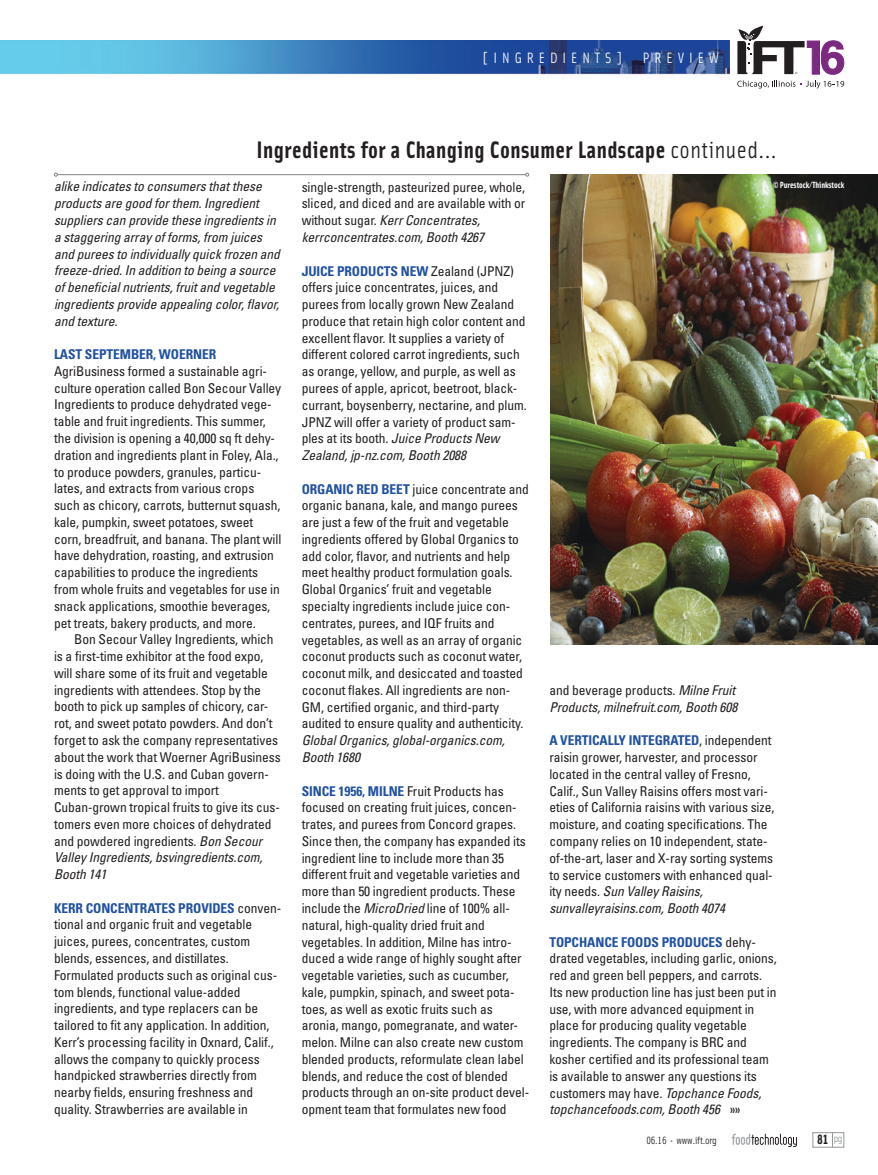
<style>
.page{position:relative;width:878px;height:1175px;background:#fff}
.page>*{position:absolute;margin:0;border:0;box-sizing:border-box;transform-origin:0 0}
.t1{font:24px "Solex Bold Lining";letter-spacing:.02em;color:#231f20}
.t2{font:15px "Solex Regular Lining";letter-spacing:.33em;color:#fff}
.t3{font:condensed 13.5px/16.8px "Univers LT Std";letter-spacing:-.005em;color:#231f20}
.t4{font:italic condensed 13.5px/16.8px "Univers LT Std";letter-spacing:-.005em;color:#231f20}
.t5{font:700 condensed 13.5px "Univers LT Std";letter-spacing:-.005em;color:#2151a0}
.t6{font:13.5px "Solex Bold Lining";color:#231f20}
.t7{font:10.5px "Solex Regular Lining";letter-spacing:-.02em;color:#231f20}
.t8{font:9px "Solex Bold Lining";letter-spacing:-.005em;color:#fff}
.s1{font-family:"Solex Regular Lining"}
.s2{font-style:italic}
.s3{font-weight:700;color:#2151a0}
.s4{font-style:normal}
.s5{color:#949698}
</style>
<div class="page">
<div style="left:812px;top:1132px;width:32px;height:15px;border:1px solid #949698"></div>
<svg style="left:731px;top:1133px;width:65px;height:14px"></svg>
<img style="left:0;top:40px;width:729px;height:38px">
<svg style="left:737px;top:26px;width:107px;height:63px"></svg>
<hr style="left:57px;top:174px;width:468px;height:1px;background:#808285">
<img style="left:550px;top:175px;width:328px;height:469px">
<p class="t2" style="left:482px;top:48px;width:142px">[INGREDIENTS]</p>
<p class="t2" style="left:642px;top:48px;width:78px">PREVIEW</p>
<h1 class="t1" style="left:256px;top:134px;width:521px">Ingredients for a Changing Consumer Landscape <span class="s1">continued...</span></h1>
<p class="t4" style="left:54px;top:178px;width:227px">alike indicates to consumers that these products are good for them. Ingredient suppliers can provide these ingredients in a staggering array of forms, from juices and purees to individually quick frozen and freeze-dried. In addition to being a source of beneficial nutrients, fruit and vegetable ingredients provide appealing color, flavor, and texture.</p>
<p class="t5" style="left:54px;top:346px;width:164px">LAST SEPTEMBER, WOERNER</p>
<p class="t3" style="left:54px;top:362px;width:229px">AgriBusiness formed a sustainable agri&shy;culture operation called Bon Secour Valley Ingredients to produce dehydrated vege&shy;table and fruit ingredients. This summer, the division is opening a 40,000 sq ft dehy&shy;dration and ingredients plant in Foley, Ala., to produce powders, granules, particu&shy;lates, and extracts from various crops such as chicory, carrots, butternut squash, kale, pumpkin, sweet potatoes, sweet corn, breadfruit, and banana. The plant will have dehydration, roasting, and extrusion capabilities to produce the ingredients from whole fruits and vegetables for use in snack applications, smoothie beverages, pet treats, bakery products, and more.</p>
<p class="t3" style="left:54px;top:631px;width:228px;text-indent:20px">Bon Secour Valley Ingredients, which is a first-time exhibitor at the food expo, will share some of its fruit and vegetable ingredients with attendees. Stop by the booth to pick up samples of chicory, car&shy;rot, and sweet potato powders. And don’t forget to ask the company representatives about the work that Woerner AgriBusiness is doing with the U.S. and Cuban govern&shy;ments to get approval to import Cuban-grown tropical fruits to give its cus&shy;tomers even more choices of dehydrated and powdered ingredients. <span class="s2">Bon Secour Valley Ingredients, bsvingredients.com, Booth 141</span></p>
<p class="t3" style="left:54px;top:899px;width:229px"><span class="s3">KERR CONCENTRATES PROVIDES</span> conven&shy;tional and organic fruit and vegetable juices, purees, concentrates, custom blends, essences, and distillates.<br>Formulated products such as original cus&shy;tom blends, functional value-added ingredients, and type replacers can be tailored to fit any application. In addition, Kerr’s processing facility in Oxnard, Calif., allows the company to quickly process handpicked strawberries directly from nearby fields, ensuring freshness and quality. Strawberries are available in</p>
<p class="t3" style="left:302px;top:178px;width:225px">single-strength, pasteurized puree, whole, sliced, and diced and are available with or without sugar. <span class="s2">Kerr Concentrates, kerrconcentrates.com, Booth 4267</span></p>
<p class="t3" style="left:302px;top:262px;width:227px"><span class="s3">JUICE PRODUCTS NEW</span> Zealand (JPNZ) offers juice concentrates, juices, and purees from locally grown New Zealand produce that retain high color content and excellent flavor. It supplies a variety of different colored carrot ingredients, such as orange, yellow, and purple, as well as purees of apple, apricot, beetroot, black&shy;currant, boysenberry, nectarine, and plum.<br>JPNZ will offer a variety of product sam&shy;ples at its booth. <span class="s2">Juice Products New Zealand, jp-nz.com, Booth 2088</span></p>
<p class="t3" style="left:302px;top:480px;width:229px"><span class="s3">ORGANIC RED BEET</span> juice concentrate and organic banana, kale, and mango purees are just a few of the fruit and vegetable ingredients offered by Global Organics to add color, flavor, and nutrients and help meet healthy product formulation goals.<br>Global Organics’ fruit and vegetable specialty ingredients include juice con&shy;centrates, purees, and IQF fruits and vegetables, as well as an array of organic coconut products such as coconut water, coconut milk, and desiccated and toasted coconut flakes. All ingredients are non-GM, certified organic, and third-party audited to ensure quality and authenticity.</p>
<p class="t4" style="left:302px;top:732px;width:204px">Global Organics, global-organics.com,<br>Booth 1680</p>
<p class="t3" style="left:302px;top:782px;width:229px"><span class="s3">SINCE 1956, MILNE</span> Fruit Products has focused on creating fruit juices, concen&shy;trates, and purees from Concord grapes.<br>Since then, the company has expanded its ingredient line to include more than 35 different fruit and vegetable varieties and more than 50 ingredient products. These include the <span class="s2">MicroDried</span> line of 100% all&shy;natural, high-quality dried fruit and vegetables. In addition, Milne has intro&shy;duced a wide range of highly sought after vegetable varieties, such as cucumber, kale, pumpkin, spinach, and sweet pota&shy;toes, as well as exotic fruits such as aronia, mango, pomegranate, and water&shy;melon. Milne can also create new custom blended products, reformulate clean label blends, and reduce the cost of blended products through an on-site product devel&shy;opment team that formulates new food</p>
<p class="t8" style="left:773px;top:179px;width:73px">© Purestock/Thinkstock</p>
<p class="t4" style="left:549px;top:681px;width:190px"><span class="s4">and beverage products.</span> Milne Fruit<br>Products, milnefruit.com, Booth 608</p>
<p class="t3" style="left:549px;top:732px;width:226px"><span class="s3">A VERTICALLY INTEGRATED</span>, independent raisin grower, harvester, and processor located in the central valley of Fresno, Calif., Sun Valley Raisins offers most vari&shy;eties of California raisins with various size, moisture, and coating specifications. The company relies on 10 independent, state&shy;of-the-art, laser and X-ray sorting systems to service customers with enhanced qual&shy;ity needs. <span class="s2">Sun Valley Raisins, sunvalleyraisins.com, Booth 4074</span></p>
<p class="t3" style="left:549px;top:933px;width:229px"><span class="s3">TOPCHANCE FOODS PRODUCES</span> dehy&shy;drated vegetables, including garlic, onions, red and green bell peppers, and carrots.<br>Its new production line has just been put in use, with more advanced equipment in place for producing quality vegetable ingredients. The company is BRC and kosher certified and its professional team is available to answer any questions its customers may have. <span class="s2">Topchance Foods, topchancefoods.com, Booth 456</span></p>
<p class="t3" style="left:729px;top:1100px;width:12px">»»</p>
<p class="t7" style="left:646px;top:1133px;width:72px">06.16 <span class="s5">•</span> www.ift.org</p>
<p class="t6" style="left:817px;top:1130px;width:27px">81 <sup>pg</sup></p>
</div>
